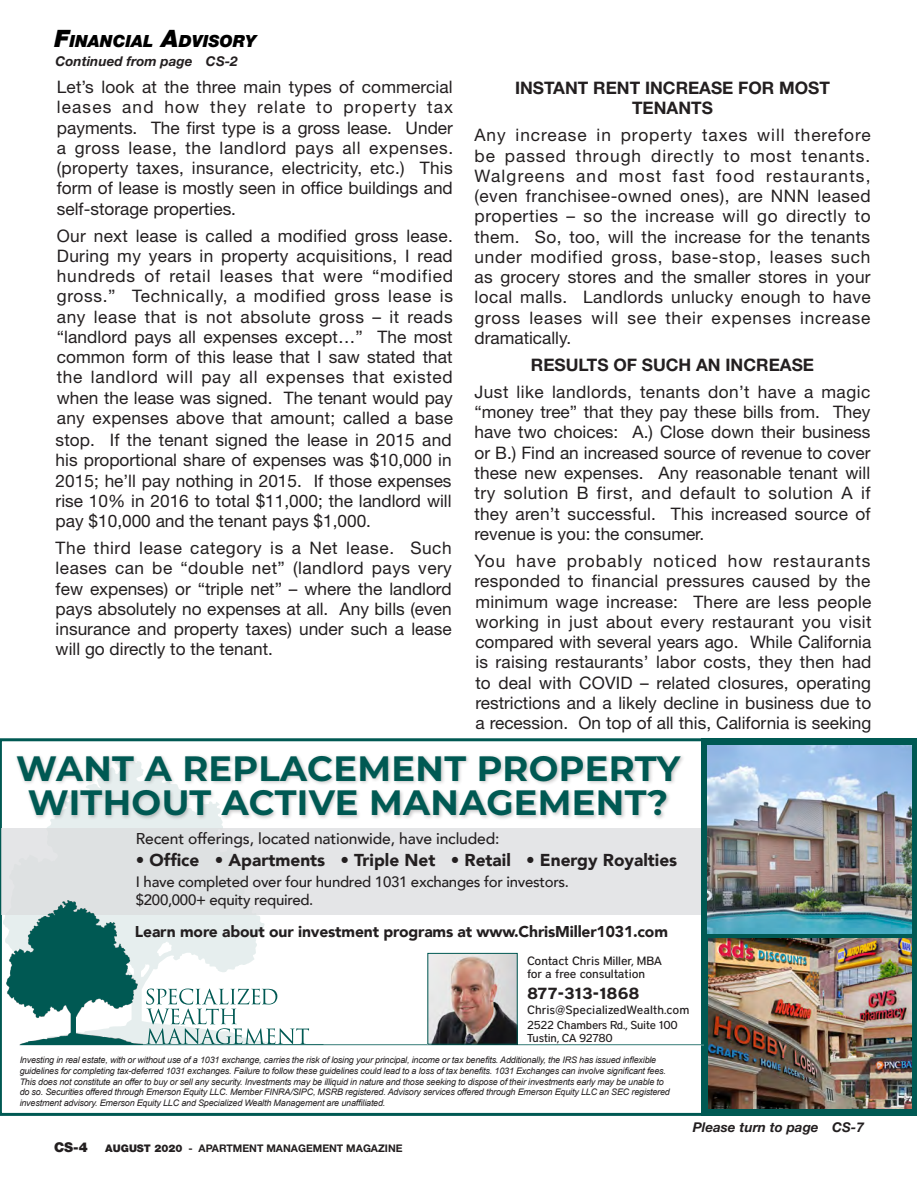
<style>
.page{position:relative;width:918px;height:1188px;background:#fff}
.page>*{position:absolute;margin:0;border:0;box-sizing:border-box;transform-origin:0 0}
.t1{font:700 35.25px/34.5px "Montserrat";letter-spacing:.01em;color:#005953;text-align:center}
.t2{font:17.25px/20.2px "Helvetica Neue";color:#231f20;text-align:justify}
.t3{font:17.25px/20.2px "Helvetica Neue";letter-spacing:.02em;color:#231f20}
.t4{font:700 17.25px/20.2px "Helvetica Neue";color:#231f20;text-align:center}
.t5{font:900 17.25px "Avenir";color:#231f20}
.t6{font:italic 900 16.8px "Helvetica Neue";color:#000}
.t7{font:700 16.05px "District";color:#231f20}
.t8{font:900 15.6px "Avenir";letter-spacing:-.01em;color:#231f20}
.t9{font:500 15.6px "Avenir";letter-spacing:-.01em;color:#231f20}
.t10{font:500 15px/18px "Avenir";letter-spacing:-.02em;color:#231f20}
.t11{font:italic 700 13.5px "Helvetica Neue";color:#231f20}
.t12{font:900 13.5px "Helvetica Neue";color:#231f20}
.t13{font:500 12px/13.8px "District";letter-spacing:-.01em;color:#231f20}
.t14{font:500 11.4px/12.6px "District";letter-spacing:-.02em;color:#231f20}
.t15{font:700 10.5px "Helvetica Neue";color:#231f20}
.t16{font:italic 9px/10.8px "Arial";letter-spacing:-.02em;color:#231f20}
.s1{font-size:24px}
.s2{font-weight:900}
</style>
<div class="page">
<svg style="left:0;top:738px;width:701px;height:378px"></svg>
<svg style="left:3px;top:758px;width:272px;height:70px"></svg>
<div style="left:2px;top:828px;width:700px;height:87px;background:#e4e5e7"></div>
<div style="left:701px;top:738px;width:216px;height:378px;background:#005953"></div>
<div style="left:15px;top:754px;width:671px;height:67px;background:#231f20;opacity:.25"></div>
<img style="left:708px;top:745px;width:203px;height:188px">
<img style="left:708px;top:939px;width:204px;height:169px">
<img style="left:0;top:899px;width:703px;height:152px">
<svg style="left:144px;top:989px;width:179px;height:56px"></svg>
<img style="left:429px;top:955px;width:87px;height:88px">
<div style="left:427px;top:953px;width:91px;height:92px;border:1px solid #005953"></div>
<p class="t6" style="left:54px;top:31px;width:203px"><span class="s1">F</span>INANCIAL <span class="s1">A</span>DVISORY</p>
<p class="t11" style="left:56px;top:53px;width:184px">Continued from page CS-2</p>
<p class="t2" style="left:57px;top:77px;width:398px">Let’s look at the three main types of commercial leases and how they relate to property tax payments. The first type is a gross lease. Under a gross lease, the landlord pays all expenses. (property taxes, insurance, electricity, etc.) This form of lease is mostly seen in office buildings and self-storage properties.</p>
<p class="t2" style="left:57px;top:225px;width:398px">Our next lease is called a modified gross lease.<br>During my years in property acquisitions, I read hundreds of retail leases that were “modified gross.” Technically, a modified gross lease is any lease that is not absolute gross – it reads “landlord pays all expenses except…” The most common form of this lease that I saw stated that the landlord will pay all expenses that existed when the lease was signed. The tenant would pay any expenses above that amount; called a base</p>
<p class="t2" style="left:56px;top:430px;width:398px">stop. If the tenant signed the lease in 2015 and his proportional share of expenses was $10,000 in 2015; he’ll pay nothing in 2015. If those expenses rise 10% in 2016 to total $11,000; the landlord will pay $10,000 and the tenant pays $1,000.</p>
<p class="t2" style="left:56px;top:538px;width:398px">The third lease category is a Net lease. Such leases can be “double net” (landlord pays very few expenses) or “triple net” – where the landlord pays absolutely no expenses at all. Any bills (even insurance and property taxes) under such a lease will go directly to the tenant.</p>
<p class="t4" style="left:515px;top:78px;width:316px">INSTANT RENT INCREASE FOR MOST<br>TENANTS</p>
<p class="t2" style="left:474px;top:125px;width:398px">Any increase in property taxes will therefore be passed through directly to most tenants.<br>Walgreens and most fast food restaurants, (even franchisee-owned ones), are NNN leased properties – so the increase will go directly to them. So, too, will the increase for the tenants under modified gross, base-stop, leases such as grocery stores and the smaller stores in your local malls. Landlords unlucky enough to have gross leases will see their expenses increase dramatically.</p>
<p class="t4" style="left:531px;top:354px;width:285px">RESULTS OF SUCH AN INCREASE</p>
<p class="t2" style="left:474px;top:382px;width:398px">Just like landlords, tenants don’t have a magic “money tree” that they pay these bills from. They have two choices: A.) Close down their business or B.) Find an increased source of revenue to cover these new expenses. Any reasonable tenant will try solution B first, and default to solution A if they aren’t successful. This increased source of revenue is you: the consumer.</p>
<p class="t3" style="left:474px;top:550px;width:398px">You have probably noticed how restaurants responded to financial pressures caused by the</p>
<p class="t2" style="left:475px;top:591px;width:398px">minimum wage increase: There are less people working in just about every restaurant you visit compared with several years ago. While California is raising restaurants’ labor costs, they then had to deal with COVID – related closures, operating restrictions and a likely decline in business due to a recession. On top of all this, California is seeking</p>
<h1 class="t1" style="left:16px;top:749px;width:666px">WANT A REPLACEMENT PROPERTY<br>WITHOUT ACTIVE MANAGEMENT?</h1>
<p class="t9" style="left:136px;top:825px;width:365px">Recent offerings, located nationwide, have included:</p>
<p class="t5" style="left:136px;top:846px;width:543px">• Office • Apartments • Triple Net • Retail • Energy Royalties</p>
<p class="t10" style="left:136px;top:872px;width:435px">I have completed over four hundred 1031 exchanges for investors. $200,000+ equity required.</p>
<p class="t8" style="left:135px;top:919px;width:535px">Learn more about our investment programs at www.ChrisMiller1031.com</p>
<p class="t13" style="left:527px;top:953px;width:137px">Contact Chris Miller, MBA for a free consultation</p>
<p class="t7" style="left:527px;top:984px;width:114px">877-313-1868</p>
<p class="t13" style="left:527px;top:1003px;width:164px">Chris@SpecializedWealth.com</p>
<p class="t14" style="left:527px;top:1019px;width:152px">2522 Chambers Rd., Suite 100<br>Tustin, CA 92780</p>
<p class="t16" style="left:20px;top:1055px;width:652px">Investing in real estate, with or without use of a 1031 exchange, carries the risk of losing your principal, income or tax benefits. Additionally, the IRS has issued inflexible guidelines for completing tax-deferred 1031 exchanges. Failure to follow these guidelines could lead to a loss of tax benefits. 1031 Exchanges can involve significant fees.<br>This does not constitute an offer to buy or sell any security. Investments may be illiquid in nature and those seeking to dispose of their investments early may be unable to do so. Securities offered through Emerson Equity LLC. Member FINRA/SIPC, MSRB registered. Advisory services offered through Emerson Equity LLC an SEC registered investment advisory. Emerson Equity LLC and Specialized Wealth Management are unaffiliated.</p>
<p class="t12" style="left:54px;top:1140px;width:35px">CS-4</p>
<p class="t15" style="left:105px;top:1142px;width:299px"><span class="s2">AUGUST 2020</span> - APARTMENT MANAGEMENT MAGAZINE</p>
<p class="t11" style="left:693px;top:1119px;width:173px">Please turn to page CS-7</p>
</div>
